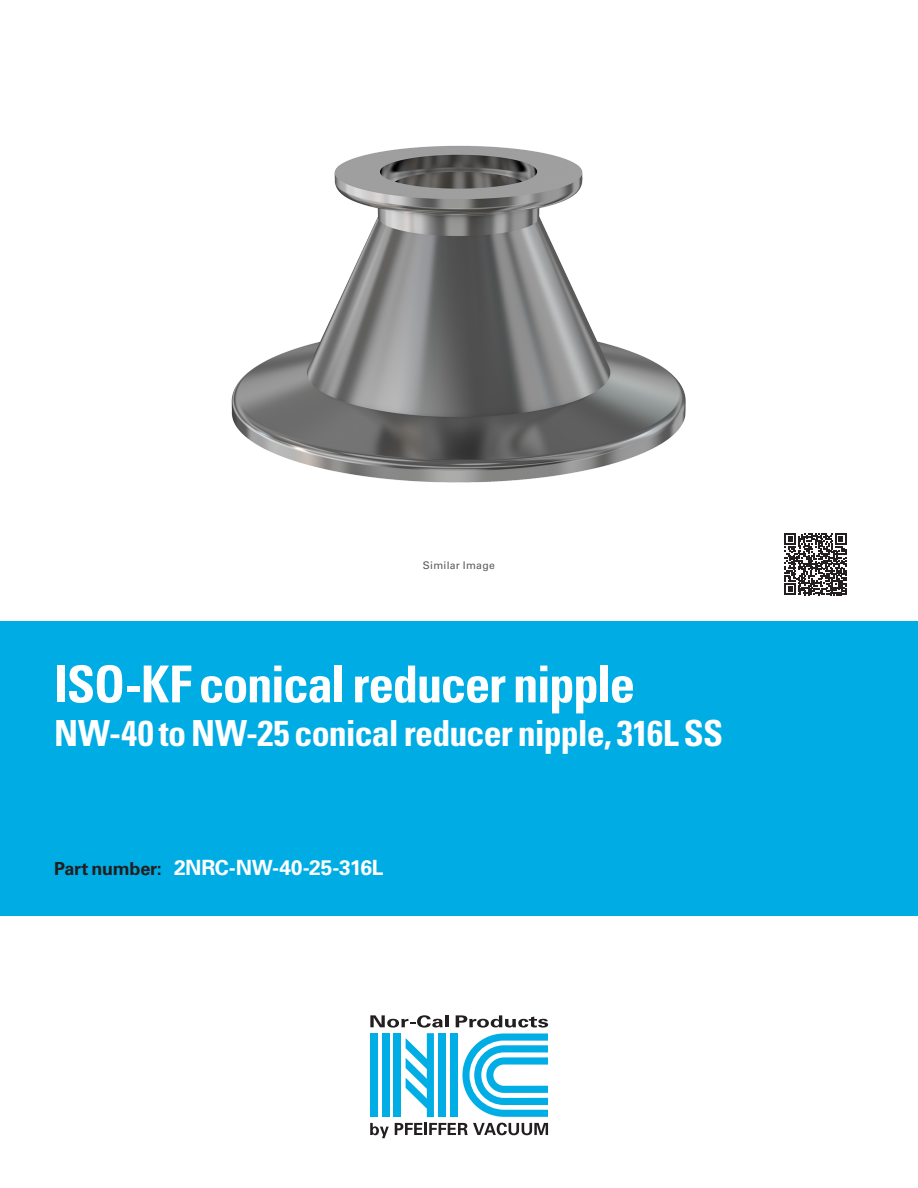
<style>
.page{position:relative;width:918px;height:1188px;background:#fff}
.page>*{position:absolute;margin:0;border:0;box-sizing:border-box;transform-origin:0 0}
.Cover_Page_-__Produc{font:700 condensed 51px "Univers LT Std";letter-spacing:-.03em;color:#fff}
.Cover_Page_-__Produc-2{font:700 condensed 36px "Univers LT Std";letter-spacing:-.025em;color:#fff}
.Column_C_-_Part_numb{font:700 21px "Univers LT Std";letter-spacing:-.02em;color:#fff}
.Part_number_-_Black{font:700 18px "Univers LT Std";letter-spacing:-.015em;color:#231f20}
.fine_Grey_print_7_pt{font:10.5px "Univers LT Std";letter-spacing:.025em;color:#58595b}
</style>
<div class="page">
<div style="left:0;top:621px;width:918px;height:295px;background:#00ace4"></div>
<div style="left:439px;top:1033px;width:7px;height:84px;background:#00ade5"></div>
<div style="left:450px;top:1033px;width:8px;height:84px;background:#00ade5"></div>
<svg style="left:370px;top:1123px;width:19px;height:15px"></svg>
<svg style="left:395px;top:1123px;width:153px;height:12px"></svg>
<svg style="left:370px;top:1015px;width:73px;height:102px"></svg>
<hr style="left:445px;top:1015px;width:4px;height:12px;background:#231f20">
<svg style="left:456px;top:1015px;width:92px;height:102px"></svg>
<img style="left:231px;top:145px;width:455px;height:338px">
<svg style="left:784px;top:533px;width:63px;height:62px"></svg>
<p class="fine_Grey_print_7_pt" style="left:423px;top:559px;width:74px">Similar Image</p>
<p class="Cover_Page_-__Produc" style="left:54px;top:653px;width:583px">ISO-KF conical reducer nipple</p>
<p class="Cover_Page_-__Produc-2" style="left:54px;top:711px;width:671px">NW-40 to NW-25 conical reducer nipple, 316L SS</p>
<p class="Part_number_-_Black" style="left:54px;top:858px;width:109px">Part number:</p>
<p class="Column_C_-_Part_numb" style="left:174px;top:855px;width:211px">2NRC-NW-40-25-316L</p>
</div>
